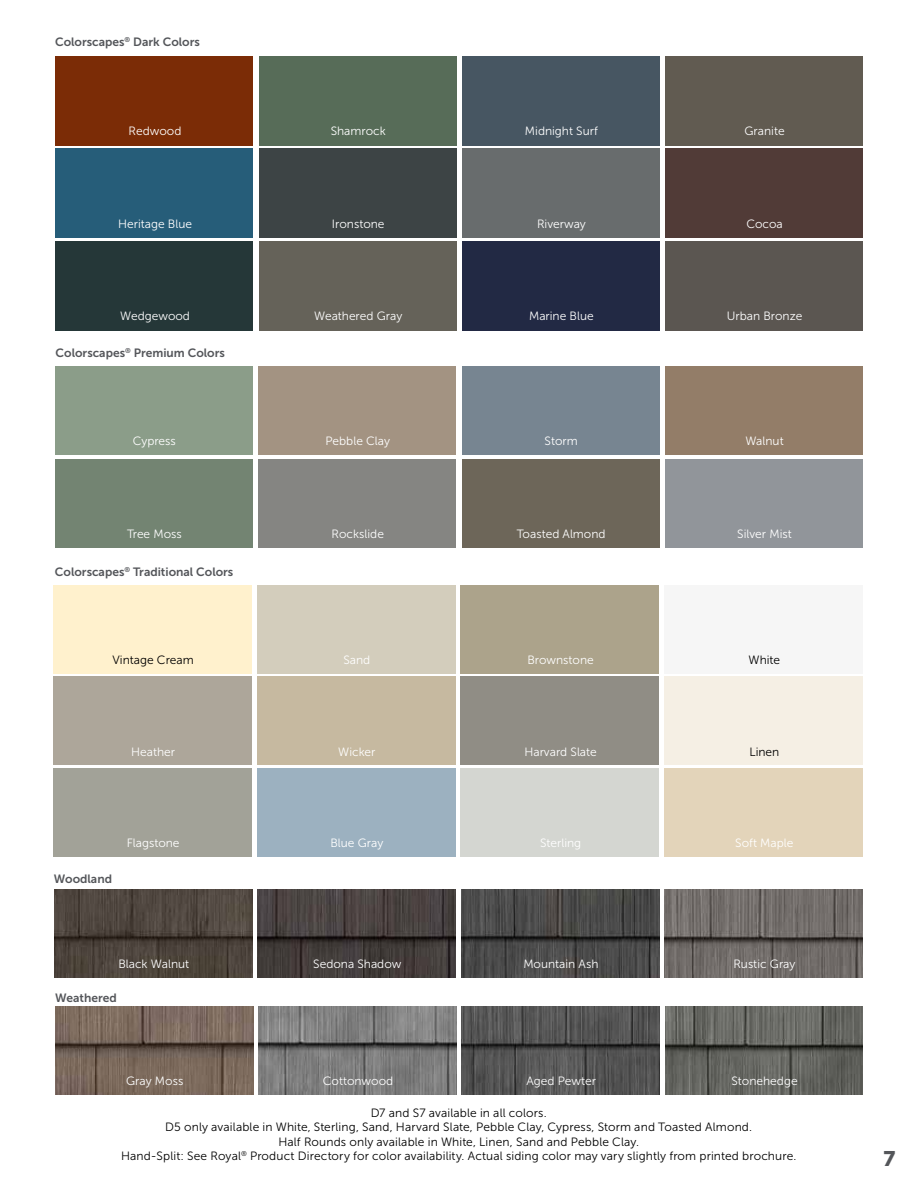
<style>
.page{position:relative;width:918px;height:1188px;background:#fff}
.page>*{position:absolute;margin:0;border:0;box-sizing:border-box;transform-origin:0 0}
.t1{font:21px "Museo Sans 900";color:#54565a}
.t2{font:12px "Museo Sans 300";color:#fff}
.t3{font:12px/14.4px "Museo Sans 300";letter-spacing:.01em;color:#000;text-align:center}
.t4{font:12px "Museo Sans 700";color:#54565a}
</style>
<div class="page">
<hr style="left:0;top:666px;width:1px;height:522px;background:#000">
<div style="left:56px;top:56px;width:197px;height:89px;background:#7b2c06"></div>
<div style="left:259px;top:56px;width:198px;height:89px;background:#576c58"></div>
<div style="left:462px;top:56px;width:198px;height:89px;background:#475662"></div>
<div style="left:53px;top:585px;width:199px;height:88px;background:#fff1cd"></div>
<div style="left:257px;top:585px;width:198px;height:88px;background:#d3cdbc"></div>
<div style="left:461px;top:585px;width:198px;height:88px;background:#aca38b"></div>
<div style="left:665px;top:585px;width:198px;height:88px;background:#f6f6f6"></div>
<div style="left:665px;top:56px;width:198px;height:89px;background:#615b51"></div>
<div style="left:259px;top:149px;width:198px;height:89px;background:#3d4445"></div>
<div style="left:56px;top:149px;width:197px;height:89px;background:#265d79"></div>
<div style="left:665px;top:149px;width:198px;height:89px;background:#513b37"></div>
<div style="left:462px;top:149px;width:198px;height:89px;background:#686c6d"></div>
<div style="left:53px;top:677px;width:199px;height:88px;background:#ada69a"></div>
<div style="left:461px;top:677px;width:198px;height:88px;background:#908d85"></div>
<div style="left:257px;top:677px;width:198px;height:88px;background:#c6b9a0"></div>
<div style="left:665px;top:677px;width:198px;height:88px;background:#f5efe4"></div>
<div style="left:55px;top:366px;width:198px;height:89px;background:#8b9d89"></div>
<div style="left:462px;top:366px;width:198px;height:89px;background:#778591"></div>
<div style="left:258px;top:366px;width:198px;height:89px;background:#a39382"></div>
<div style="left:665px;top:366px;width:198px;height:89px;background:#937d68"></div>
<div style="left:56px;top:241px;width:197px;height:89px;background:#253738"></div>
<div style="left:462px;top:241px;width:198px;height:89px;background:#222944"></div>
<div style="left:259px;top:241px;width:198px;height:89px;background:#656259"></div>
<div style="left:665px;top:241px;width:198px;height:89px;background:#5b5651"></div>
<div style="left:53px;top:769px;width:199px;height:88px;background:#a2a298"></div>
<div style="left:461px;top:769px;width:198px;height:88px;background:#d4d6d1"></div>
<div style="left:257px;top:769px;width:198px;height:88px;background:#9cb1c0"></div>
<div style="left:665px;top:769px;width:198px;height:88px;background:#e3d4ba"></div>
<img style="left:54px;top:889px;width:198px;height:89px">
<img style="left:461px;top:889px;width:198px;height:89px">
<img style="left:258px;top:889px;width:198px;height:89px">
<img style="left:665px;top:889px;width:198px;height:89px">
<img style="left:55px;top:1006px;width:198px;height:89px">
<img style="left:462px;top:1006px;width:198px;height:89px">
<img style="left:258px;top:1006px;width:198px;height:89px">
<img style="left:665px;top:1006px;width:198px;height:89px">
<div style="left:55px;top:459px;width:198px;height:89px;background:#738472"></div>
<div style="left:462px;top:459px;width:198px;height:89px;background:#6d6659"></div>
<div style="left:665px;top:459px;width:198px;height:89px;background:#91959a"></div>
<div style="left:258px;top:459px;width:198px;height:89px;background:#858582"></div>
<p class="t4" style="left:55px;top:36px;width:146px">Colorscapes<sup>®</sup> Dark Colors</p>
<p class="t2" style="left:129px;top:125px;width:54px">Redwood</p>
<p class="t2" style="left:331px;top:125px;width:57px">Shamrock</p>
<p class="t2" style="left:525px;top:125px;width:74px">Midnight Surf</p>
<p class="t2" style="left:745px;top:125px;width:42px">Granite</p>
<p class="t2" style="left:118px;top:217px;width:75px">Heritage Blue</p>
<p class="t2" style="left:332px;top:217px;width:54px">Ironstone</p>
<p class="t2" style="left:537px;top:217px;width:50px">Riverway</p>
<p class="t2" style="left:746px;top:217px;width:38px">Cocoa</p>
<p class="t2" style="left:120px;top:310px;width:71px">Wedgewood</p>
<p class="t2" style="left:314px;top:310px;width:90px">Weathered Gray</p>
<p class="t2" style="left:529px;top:310px;width:66px">Marine Blue</p>
<p class="t2" style="left:727px;top:310px;width:77px">Urban Bronze</p>
<p class="t4" style="left:56px;top:346px;width:171px">Colorscapes<sup>®</sup> Premium Colors</p>
<p class="t2" style="left:133px;top:435px;width:44px">Cypress</p>
<p class="t2" style="left:325px;top:435px;width:66px">Pebble Clay</p>
<p class="t2" style="left:545px;top:435px;width:35px">Storm</p>
<p class="t2" style="left:745px;top:435px;width:40px">Walnut</p>
<p class="t2" style="left:127px;top:527px;width:56px">Tree Moss</p>
<p class="t2" style="left:332px;top:527px;width:54px">Rockslide</p>
<p class="t2" style="left:517px;top:527px;width:90px">Toasted Almond</p>
<p class="t2" style="left:737px;top:527px;width:56px">Silver Mist</p>
<p class="t4" style="left:55px;top:565px;width:180px">Colorscapes<sup>®</sup> Traditional Colors</p>
<p class="t3" style="left:113px;top:652px;width:83px">Vintage Cream</p>
<p class="t2" style="left:343px;top:653px;width:28px">Sand</p>
<p class="t2" style="left:527px;top:653px;width:68px">Brownstone</p>
<p class="t3" style="left:749px;top:652px;width:33px">White</p>
<p class="t2" style="left:131px;top:745px;width:45px">Heather</p>
<p class="t2" style="left:338px;top:745px;width:39px">Wicker</p>
<p class="t2" style="left:524px;top:745px;width:74px">Harvard Slate</p>
<p class="t3" style="left:749px;top:744px;width:31px">Linen</p>
<p class="t4" style="left:54px;top:872px;width:60px">Woodland</p>
<p class="t2" style="left:127px;top:837px;width:54px">Flagstone</p>
<p class="t2" style="left:330px;top:837px;width:54px">Blue Gray</p>
<p class="t2" style="left:540px;top:837px;width:43px">Sterling</p>
<p class="t2" style="left:735px;top:837px;width:60px">Soft Maple</p>
<p class="t2" style="left:118px;top:957px;width:72px">Black Walnut</p>
<p class="t2" style="left:313px;top:957px;width:90px">Sedona Shadow</p>
<p class="t2" style="left:523px;top:957px;width:77px">Mountain Ash</p>
<p class="t2" style="left:733px;top:957px;width:64px">Rustic Gray</p>
<p class="t4" style="left:55px;top:991px;width:63px">Weathered</p>
<p class="t2" style="left:126px;top:1074px;width:59px">Gray Moss</p>
<p class="t2" style="left:323px;top:1074px;width:72px">Cottonwood</p>
<p class="t2" style="left:526px;top:1074px;width:71px">Aged Pewter</p>
<p class="t2" style="left:732px;top:1074px;width:68px">Stonehedge</p>
<p class="t3" style="left:121px;top:1105px;width:677px">D7 and S7 available in all colors.<br>D5 only available in White, Sterling, Sand, Harvard Slate, Pebble Clay, Cypress, Storm and Toasted Almond.<br>Half Rounds only available in White, Linen, Sand and Pebble Clay.<br>Hand-Split: See Royal<sup>®</sup> Product Directory for color availability. Actual siding color may vary slightly from printed brochure.</p>
<h1 class="t1" style="left:883px;top:1147px;width:13px">7</h1>
</div>
